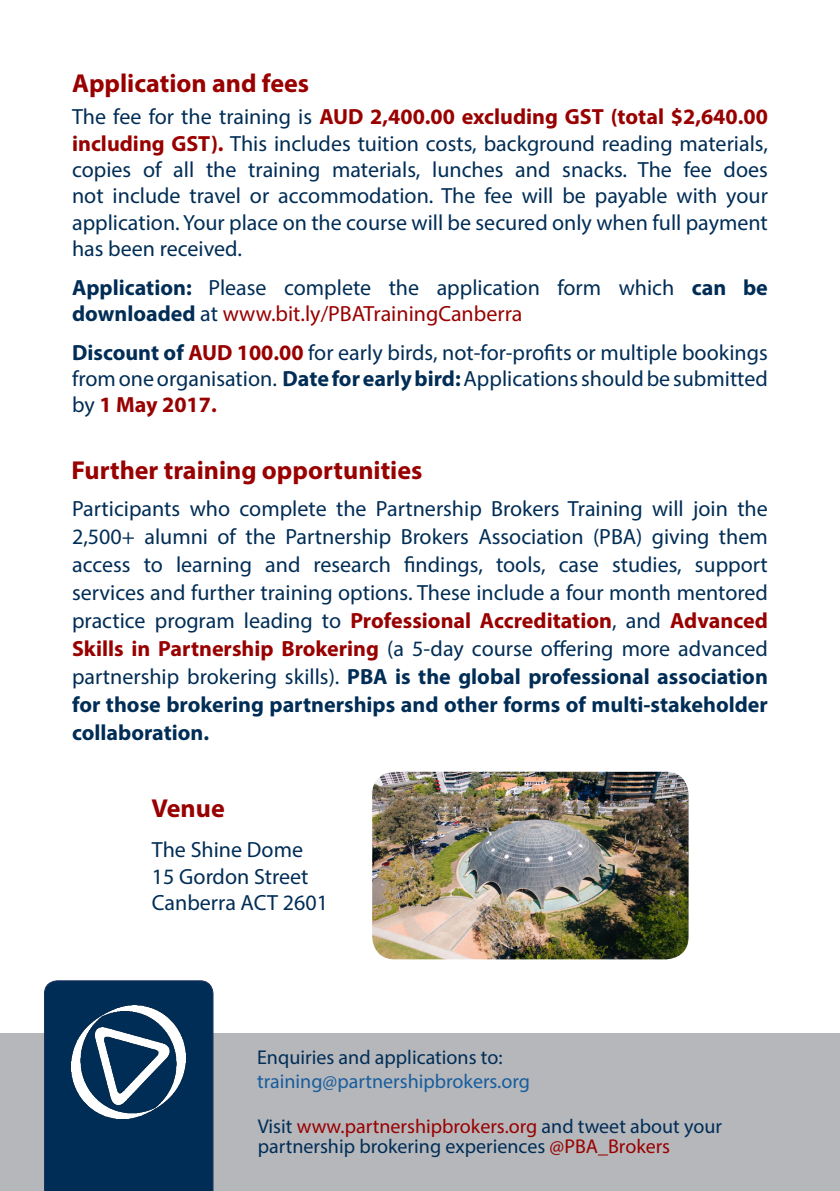
<style>
.page{position:relative;width:840px;height:1191px;background:#fff}
.page>*{position:absolute;margin:0;border:0;box-sizing:border-box;transform-origin:0 0}
.t1{font:700 26px "Myriad Pro";color:#900}
.t2{font:22px/26.4px "Myriad Pro";color:#002d56;text-align:justify}
.t3{font:20px/20px "Myriad Pro";color:#002d56}
.t4{font:20px/24px "Myriad Pro";color:#175d9e}
.s1{font-weight:700;color:#900}
.s2{font-weight:700}
.s3{color:#900}
.s4{color:#002d56}
</style>
<div class="page">
<div style="left:0;top:1033px;width:839px;height:158px;background:#b6b7bb"></div>
<div style="left:44px;top:980px;width:169px;height:211px;background:#002d56"></div>
<img style="left:71px;top:1005px;width:114px;height:114px">
<img style="left:372px;top:771px;width:316px;height:188px">
<p class="t1" style="left:72px;top:66px;width:238px">Application and fees</p>
<p class="t2" style="left:72px;top:103px;width:697px">The fee for the training is <span class="s1">AUD 2,400.00 excluding GST (total $2,640.00 including GST).</span> This includes tuition costs, background reading materials, copies of all the training materials, lunches and snacks. The fee does not include travel or accommodation. The fee will be payable with your application. Your place on the course will be secured only when full payment has been received.</p>
<p class="t2" style="left:72px;top:274px;width:697px"><span class="s2">Application:</span> Please complete the application form which <span class="s2">can be downloaded</span> at <span class="s3">www.bit.ly/PBATrainingCanberra</span></p>
<p class="t2" style="left:72px;top:338px;width:697px"><span class="s2">Discount of</span> <span class="s1">AUD 100.00</span> for early birds, not-for-profits or multiple bookings from one organisation. <span class="s2">Date for early bird:</span> Applications should be submitted by <span class="s1">1 May 2017.</span></p>
<p class="t1" style="left:71px;top:453px;width:352px">Further training opportunities</p>
<p class="t2" style="left:72px;top:494px;width:697px;line-height:28px">Participants who complete the Partnership Brokers Training will join the 2,500+ alumni of the Partnership Brokers Association (PBA) giving them access to learning and research findings, tools, case studies, support services and further training options. These include a four month mentored practice program leading to <span class="s1">Professional Accreditation</span>, and <span class="s1">Advanced Skills in Partnership Brokering</span> (a 5-day course offering more advanced partnership brokering skills). <span class="s2">PBA is the global professional association for those brokering partnerships and other forms of multi-stakeholder collaboration.</span></p>
<p class="t1" style="left:151px;top:791px;width:75px">Venue</p>
<p class="t2" style="left:152px;top:836px;width:152px">The Shine Dome</p>
<p class="t2" style="left:152px;top:862px;width:158px">15 Gordon Street</p>
<p class="t2" style="left:152px;top:889px;width:177px">Canberra ACT 2601</p>
<p class="t4" style="left:257px;top:1045px;width:274px"><span class="s4">Enquiries and applications to: </span>training@partnershipbrokers.org</p>
<p class="t3" style="left:257px;top:1115px;width:465px">Visit <span class="s3">www.partnershipbrokers.org</span> and tweet about your partnership brokering experiences <span class="s3">@PBA_Brokers</span></p>
</div>
